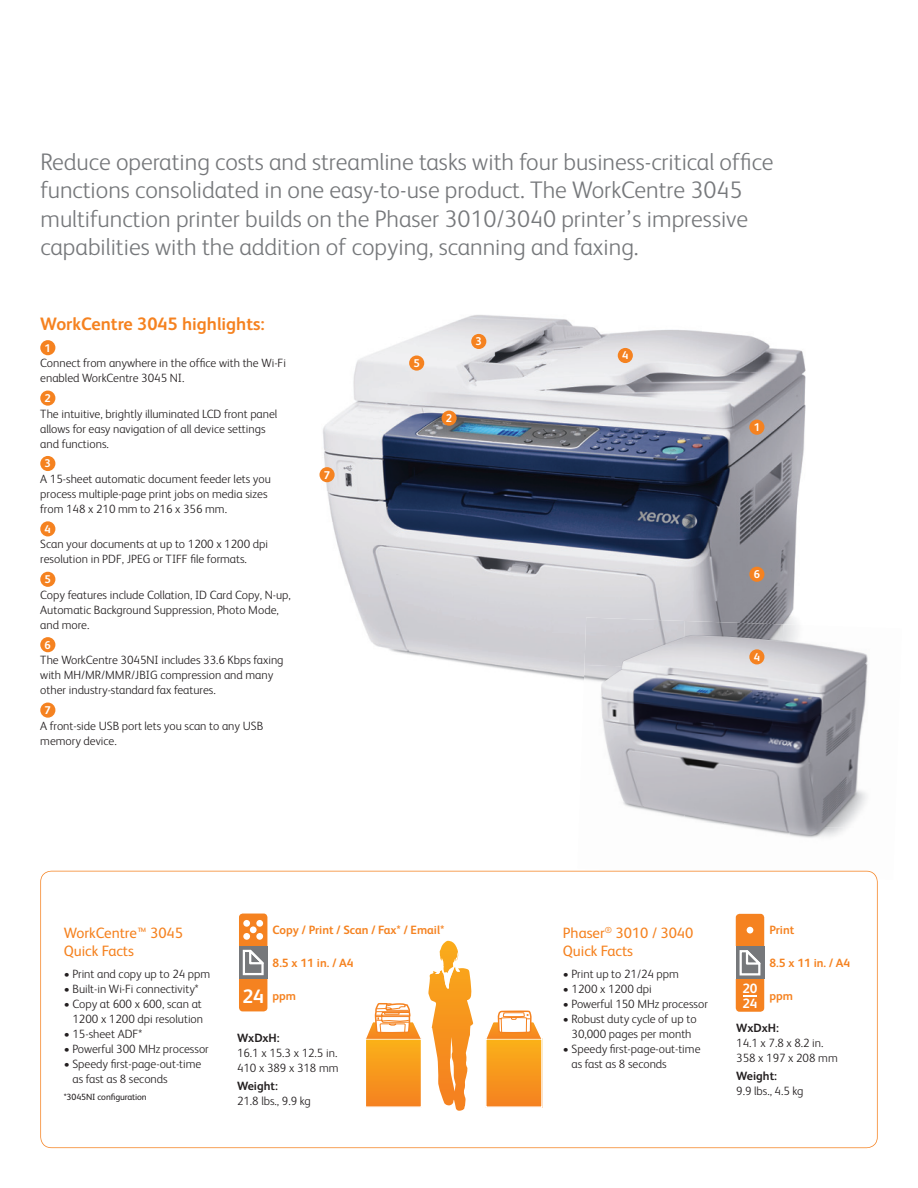
<style>
.page{position:relative;width:918px;height:1188px;background:#fff}
.page>*{position:absolute;margin:0;border:0;box-sizing:border-box;transform-origin:0 0}
.t1{font:300 24px/28.5px "Xerox Sans";color:#76787b}
.t2{font:700 18px "Xerox Sans";color:#f58220}
.t3{font:15px/18px "Xerox Sans";color:#f58220}
.t4{font:700 13.5px/15.8px "Xerox Sans";color:#fff}
.t5{font:300 12px/15px "Xerox Sans";color:#231f20}
.t6{font:700 12px "Xerox Sans";color:#f58220}
.t7{font:700 12px "Xerox Sans";color:#231f20}
.t8{font:700 11.25px "Xerox Sans";color:#fff}
.t9{font:9px "Xerox Sans";letter-spacing:-.01em;color:#231f20}
.s1{font-size:19.5px;color:#fff}
</style>
<div class="page">
<img style="left:323px;top:315px;width:483px;height:365px">
<img style="left:788px;top:835px;width:81px;height:36px">
<div style="left:585px;top:618px;width:100px;height:47px;background:#cfced4"></div>
<img style="left:683px;top:621px;width:100px;height:15px">
<img style="left:780px;top:624px;width:26px;height:12px">
<img style="left:583px;top:665px;width:19px;height:46px">
<img style="left:602px;top:636px;width:266px;height:199px">
<div style="left:749px;top:420px;width:15px;height:15px;background:#f58220;border-radius:50%"></div>
<div style="left:442px;top:411px;width:15px;height:15px;background:#f58220;border-radius:50%"></div>
<div style="left:471px;top:334px;width:15px;height:15px;background:#f58220;border-radius:50%"></div>
<div style="left:749px;top:649px;width:15px;height:15px;background:#f58220;border-radius:50%"></div>
<div style="left:618px;top:348px;width:15px;height:15px;background:#f58220;border-radius:50%"></div>
<div style="left:749px;top:567px;width:15px;height:15px;background:#f58220;border-radius:50%"></div>
<div style="left:319px;top:467px;width:16px;height:15px;background:#f58220;border-radius:50%"></div>
<div style="left:409px;top:356px;width:15px;height:15px;background:#f58220;border-radius:50%"></div>
<div style="left:40px;top:340px;width:15px;height:15px;background:#f58220;border-radius:50%"></div>
<div style="left:40px;top:391px;width:15px;height:15px;background:#f58220;border-radius:50%"></div>
<div style="left:40px;top:456px;width:15px;height:15px;background:#f58220;border-radius:50%"></div>
<div style="left:40px;top:521px;width:15px;height:15px;background:#f58220;border-radius:50%"></div>
<div style="left:40px;top:572px;width:15px;height:15px;background:#f58220;border-radius:50%"></div>
<div style="left:40px;top:637px;width:15px;height:15px;background:#f58220;border-radius:50%"></div>
<div style="left:40px;top:703px;width:15px;height:15px;background:#f58220;border-radius:50%"></div>
<svg style="left:40px;top:871px;width:838px;height:277px"></svg>
<div style="left:486px;top:1039px;width:56px;height:68px;background:linear-gradient(to bottom,#fab119,#f48120)"></div>
<div style="left:485px;top:1038px;width:58px;height:70px;border:2px solid #fff"></div>
<svg style="left:365px;top:941px;width:109px;height:170px"></svg>
<svg style="left:484px;top:1010px;width:59px;height:31px"></svg>
<div style="left:736px;top:914px;width:28px;height:98px;background:#f58220;border-radius:4px"></div>
<div style="left:733px;top:947px;width:33px;height:32px;background:linear-gradient(to bottom,#fff,#fff)"></div>
<div style="left:747px;top:927px;width:6px;height:7px;background:#fff;border-radius:50%"></div>
<svg style="left:743px;top:995px;width:14px;height:2px"></svg>
<svg style="left:736px;top:947px;width:28px;height:32px"></svg>
<svg style="left:740px;top:950px;width:20px;height:25px"></svg>
<div style="left:239px;top:914px;width:28px;height:97px;background:#f58220;border-radius:4px"></div>
<svg style="left:236px;top:946px;width:33px;height:33px"></svg>
<div style="left:256px;top:933px;width:7px;height:7px;background:#fff;border-radius:50%"></div>
<div style="left:250px;top:926px;width:7px;height:7px;background:#fff;border-radius:50%"></div>
<div style="left:243px;top:920px;width:7px;height:7px;background:#fff;border-radius:50%"></div>
<div style="left:256px;top:920px;width:7px;height:7px;background:#fff;border-radius:50%"></div>
<div style="left:243px;top:933px;width:7px;height:7px;background:#fff;border-radius:50%"></div>
<div style="left:239px;top:946px;width:28px;height:33px;background:linear-gradient(to right,#76787b,#76787b)"></div>
<svg style="left:243px;top:950px;width:21px;height:25px"></svg>
<p class="t1" style="left:40px;top:146px;width:735px">Reduce operating costs and streamline tasks with four business-critical office functions consolidated in one easy-to-use product. The WorkCentre 3045 multifunction printer builds on the Phaser 3010/3040 printer’s impressive capabilities with the addition of copying, scanning and faxing.</p>
<h2 class="t2" style="left:40px;top:311px;width:226px">WorkCentre 3045 highlights:</h2>
<p class="t8" style="left:45px;top:340px;width:8px">1</p>
<p class="t5" style="left:40px;top:355px;width:247px">Connect from anywhere in the office with the Wi-Fi enabled WorkCentre 3045 NI.</p>
<p class="t8" style="left:45px;top:390px;width:8px">2</p>
<p class="t5" style="left:40px;top:405px;width:239px">The intuitive, brightly illuminated LCD front panel allows for easy navigation of all device settings and functions.</p>
<p class="t8" style="left:45px;top:456px;width:8px">3</p>
<p class="t5" style="left:40px;top:471px;width:232px">A 15-sheet automatic document feeder lets you process multiple-page print jobs on media sizes from 148 x 210 mm to 216 x 356 mm.</p>
<p class="t8" style="left:45px;top:521px;width:8px">4</p>
<p class="t5" style="left:40px;top:536px;width:229px">Scan your documents at up to 1200 x 1200 dpi resolution in PDF, JPEG or TIFF file formats.</p>
<p class="t8" style="left:45px;top:572px;width:8px">5</p>
<p class="t5" style="left:40px;top:587px;width:252px">Copy features include Collation, ID Card Copy, N-up,<br>Automatic Background Suppression, Photo Mode, and more.</p>
<p class="t8" style="left:45px;top:637px;width:8px">6</p>
<p class="t5" style="left:40px;top:652px;width:245px">The WorkCentre 3045NI includes 33.6 Kbps faxing with MH/MR/MMR/JBIG compression and many other industry-standard fax features.</p>
<p class="t8" style="left:45px;top:702px;width:8px">7</p>
<p class="t5" style="left:40px;top:717px;width:225px">A front-side USB port lets you scan to any USB memory device.</p>
<p class="t8" style="left:324px;top:467px;width:8px">7</p>
<p class="t8" style="left:414px;top:355px;width:8px">5</p>
<p class="t8" style="left:476px;top:334px;width:8px">3</p>
<p class="t8" style="left:446px;top:411px;width:8px">2</p>
<p class="t3" style="left:64px;top:923px;width:121px">WorkCentre™ 3045<br>Quick Facts</p>
<p class="t5" style="left:64px;top:966px;width:148px">• Print and copy up to 24 ppm</p>
<p class="t5" style="left:64px;top:981px;width:136px">• Built-in Wi-Fi connectivity*</p>
<p class="t5" style="left:64px;top:996px;width:141px;text-align:right">• Copy at 600 x 600, scan at<br>1200 x 1200 dpi resolution</p>
<p class="t5" style="left:64px;top:1026px;width:80px">• 15-sheet ADF*</p>
<p class="t5" style="left:64px;top:1041px;width:147px">• Powerful 300 MHz processor</p>
<p class="t5" style="left:72px;top:1056px;width:130px;text-indent:-9px">• Speedy first-page-out-time as fast as 8 seconds</p>
<p class="t9" style="left:64px;top:1091px;width:85px">*3045NI configuration</p>
<p class="t6" style="left:273px;top:921px;width:173px">Copy / Print / Scan / Fax* / Email*</p>
<p class="t6" style="left:273px;top:954px;width:82px">8.5 x 11 in. / A4</p>
<p class="t6" style="left:242px;top:987px;width:55px"><span class="s1">24</span> ppm</p>
<p class="t7" style="left:237px;top:1030px;width:44px">WxDxH:</p>
<p class="t5" style="left:237px;top:1045px;width:103px">16.1 x 15.3 x 12.5 in.<br>410 x 389 x 318 mm</p>
<p class="t7" style="left:237px;top:1078px;width:42px">Weight:</p>
<p class="t5" style="left:237px;top:1093px;width:75px">21.8 lbs., 9.9 kg</p>
<p class="t8" style="left:622px;top:348px;width:8px">4</p>
<p class="t8" style="left:754px;top:420px;width:8px">1</p>
<p class="t8" style="left:754px;top:567px;width:8px">6</p>
<p class="t8" style="left:754px;top:649px;width:8px">4</p>
<p class="t3" style="left:563px;top:923px;width:132px">Phaser<sup>®</sup> 3010 / 3040<br>Quick Facts</p>
<p class="t5" style="left:563px;top:966px;width:118px">• Print up to 21/24 ppm</p>
<p class="t5" style="left:563px;top:981px;width:91px">• 1200 x 1200 dpi</p>
<p class="t5" style="left:563px;top:996px;width:147px">• Powerful 150 MHz processor</p>
<p class="t5" style="left:563px;top:1011px;width:135px;text-align:center">• Robust duty cycle of up to<br>30,000 pages per month</p>
<p class="t5" style="left:572px;top:1041px;width:130px;text-indent:-9px">• Speedy first-page-out-time as fast as 8 seconds</p>
<p class="t6" style="left:769px;top:922px;width:26px">Print</p>
<p class="t6" style="left:769px;top:955px;width:82px">8.5 x 11 in. / A4</p>
<p class="t6" style="left:769px;top:988px;width:25px">ppm</p>
<p class="t4" style="left:743px;top:980px;width:16px">20<br>24</p>
<p class="t7" style="left:736px;top:1020px;width:44px">WxDxH:</p>
<p class="t5" style="left:736px;top:1035px;width:103px">14.1 x 7.8 x 8.2 in.<br>358 x 197 x 208 mm</p>
<p class="t7" style="left:736px;top:1068px;width:42px">Weight:</p>
<p class="t5" style="left:736px;top:1083px;width:69px">9.9 lbs., 4.5 kg</p>
</div>
